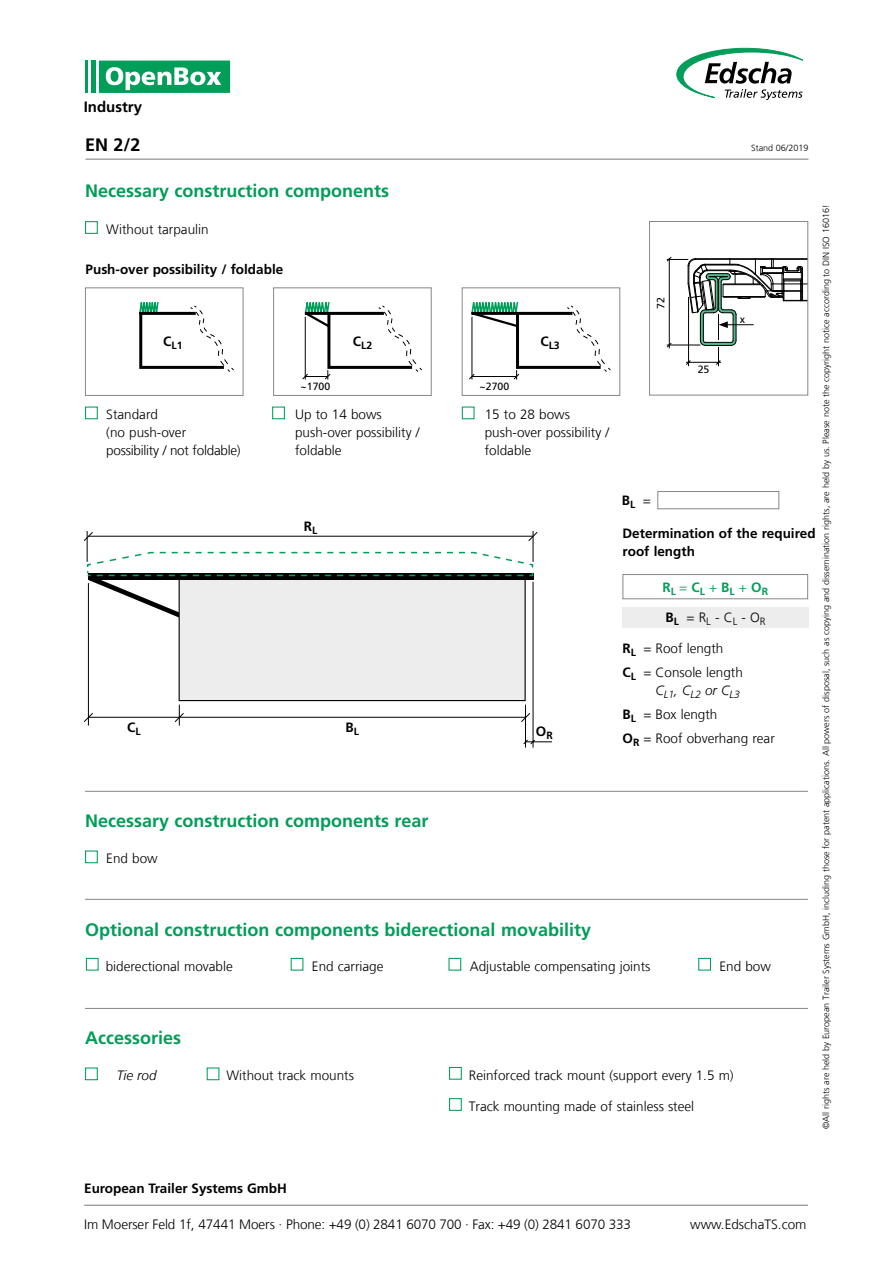
<style>
.page{position:relative;width:893px;height:1263px;background:#fff}
.page>*{position:absolute;margin:0;border:0;box-sizing:border-box;transform-origin:0 0}
.t1{font:700 18px "Frutiger LT Com";color:#009e59}
.t2{font:700 18px "Frutiger LT Com";color:#000}
.t3{font:700 15px "Frutiger LT Com";color:#000}
.t4{font:300 13.5px/18px "Frutiger LT Com";color:#000}
.t5{font:700 13.5px/18px "Frutiger LT Com";color:#000}
.t6{font:300 13.5px/18px "Frutiger LT Com";letter-spacing:-.02em;color:#000}
.t7{font:700 13.5px "Frutiger LT Com";color:#009e59}
.t8{font:italic 300 13.5px "Frutiger LT Com";color:#000}
.t9{font:10.5px "Frutiger LT Com";color:#000}
.t10{font:700 10.5px "Frutiger LT Com";color:#000}
.t11{font:300 9px "Frutiger LT Com";color:#000}
.s1{font-weight:300}
.s2{font-weight:700}
.s3{font-style:italic}
</style>
<div class="page">
<div style="left:462px;top:287px;width:158px;height:109px;border:1px solid #878787"></div>
<div style="left:273px;top:287px;width:159px;height:109px;border:1px solid #878787"></div>
<svg style="left:676px;top:47px;width:127px;height:53px"></svg>
<hr style="left:86px;top:159px;width:722px;height:1px;background:#878787">
<div style="left:99px;top:61px;width:131px;height:32px;background:#009e59"></div>
<hr style="left:85px;top:61px;width:3px;height:32px;background:#009e59">
<div style="left:91px;top:61px;width:5px;height:32px;background:#009e59"></div>
<svg style="left:106px;top:67px;width:115px;height:23px"></svg>
<div style="left:649px;top:221px;width:159px;height:174px;border:1px solid #878787"></div>
<svg style="left:666px;top:256px;width:142px;height:110px"></svg>
<div style="left:449px;top:1067px;width:13px;height:13px;border:1px solid #009e59"></div>
<div style="left:207px;top:1067px;width:12px;height:13px;border:1px solid #009e59"></div>
<div style="left:86px;top:958px;width:13px;height:13px;border:1px solid #009e59"></div>
<div style="left:85px;top:1067px;width:13px;height:13px;border:1px solid #009e59"></div>
<div style="left:85px;top:221px;width:13px;height:13px;border:1px solid #009e59"></div>
<hr style="left:85px;top:791px;width:723px;height:1px;background:#878787">
<div style="left:85px;top:850px;width:13px;height:13px;border:1px solid #009e59"></div>
<hr style="left:85px;top:899px;width:723px;height:1px;background:#878787">
<div style="left:291px;top:958px;width:12px;height:13px;border:1px solid #009e59"></div>
<div style="left:448px;top:958px;width:13px;height:13px;border:1px solid #009e59"></div>
<hr style="left:85px;top:1008px;width:723px;height:1px;background:#878787">
<div style="left:85px;top:287px;width:158px;height:109px;border:1px solid #878787"></div>
<svg style="left:139px;top:301px;width:95px;height:71px"></svg>
<div style="left:85px;top:406px;width:13px;height:13px;border:1px solid #009e59"></div>
<div style="left:272px;top:406px;width:13px;height:13px;border:1px solid #009e59"></div>
<div style="left:462px;top:406px;width:13px;height:13px;border:1px solid #009e59"></div>
<div style="left:698px;top:958px;width:13px;height:13px;border:1px solid #009e59"></div>
<div style="left:449px;top:1098px;width:13px;height:13px;border:1px solid #009e59"></div>
<svg style="left:302px;top:301px;width:120px;height:79px"></svg>
<svg style="left:469px;top:301px;width:142px;height:79px"></svg>
<div style="left:622px;top:607px;width:187px;height:21px;background:#ededed"></div>
<div style="left:622px;top:574px;width:186px;height:25px;border:1px solid #878787"></div>
<div style="left:657px;top:491px;width:122px;height:18px;border:1px solid #878787"></div>
<div style="left:179px;top:574px;width:346px;height:126px;background:#ededed"></div>
<div style="left:179px;top:573px;width:347px;height:128px;border:1px solid #000"></div>
<svg style="left:86px;top:551px;width:448px;height:68px"></svg>
<hr style="left:88px;top:717px;width:437px;height:1px;background:#000">
<svg style="left:521px;top:713px;width:9px;height:9px"></svg>
<hr style="left:525px;top:705px;width:1px;height:42px;background:#000">
<hr style="left:88px;top:583px;width:1px;height:142px;background:#000">
<svg style="left:174px;top:705px;width:10px;height:20px"></svg>
<svg style="left:84px;top:713px;width:9px;height:9px"></svg>
<hr style="left:533px;top:531px;width:1px;height:31px;background:#000">
<hr style="left:87px;top:531px;width:1px;height:31px;background:#000">
<hr style="left:88px;top:536px;width:445px;height:1px;background:#000">
<svg style="left:528px;top:532px;width:10px;height:9px"></svg>
<svg style="left:84px;top:532px;width:9px;height:9px"></svg>
<hr style="left:533px;top:582px;width:1px;height:165px;background:#000">
<svg style="left:523px;top:739px;width:29px;height:5px"></svg>
<hr style="left:84px;top:1205px;width:724px;height:1px;background:#878787">
<p class="t3" style="left:84px;top:98px;width:60px">Industry</p>
<h1 class="t2" style="left:85px;top:134px;width:57px">EN 2/2</h1>
<p class="t11" style="left:751px;top:142px;width:59px">Stand 06/2019</p>
<h1 class="t1" style="left:85px;top:180px;width:305px">Necessary construction components</h1>
<p class="t11" style="left:821px;top:1129px;width:926px;rotate:-90deg">©All rights are held by European Trailer Systems GmbH, including those for patent applications. All powers of disposal, such as copying and dissemination rights, are held by us. Please note the copyright notice according to DIN ISO 16016!</p>
<p class="t4" style="left:106px;top:220px;width:104px">Without tarpaulin</p>
<p class="t5" style="left:86px;top:261px;width:199px">Push-over possibility / foldable</p>
<p class="t9" style="left:655px;top:309px;width:13px;rotate:-90deg">72</p>
<p class="t9" style="left:740px;top:313px;width:7px">x</p>
<p class="t10" style="left:163px;top:339px;width:21px"><sup>C</sup>L1</p>
<p class="t10" style="left:353px;top:339px;width:21px"><sup>C</sup>L2</p>
<p class="t10" style="left:540px;top:339px;width:21px"><sup>C</sup>L3</p>
<p class="t9" style="left:301px;top:380px;width:31px">~1700</p>
<p class="t9" style="left:698px;top:363px;width:13px">25</p>
<p class="t9" style="left:480px;top:380px;width:31px">~2700</p>
<p class="t6" style="left:106px;top:406px;width:136px">Standard<br>(no push-over possibility / not foldable)</p>
<p class="t4" style="left:295px;top:406px;width:126px">Up to 14 bows push-over possibility / foldable</p>
<p class="t4" style="left:485px;top:406px;width:126px">15 to 28 bows push-over possibility / foldable</p>
<p class="t5" style="left:622px;top:492px;width:31px">B<sub>L</sub> <span class="s1">=</span></p>
<p class="t5" style="left:304px;top:517px;width:15px">R<sub>L</sub></p>
<p class="t5" style="left:622px;top:524px;width:195px">Determination of the required roof length</p>
<p class="t7" style="left:662px;top:579px;width:107px">R<sub>L</sub> <span class="s1">=</span> C<sub>L</sub> <span class="s1">+</span> B<sub>L</sub> <span class="s1">+</span> O<sub>R</sub></p>
<p class="t4" style="left:665px;top:609px;width:102px"><span class="s2">B</span><sub>L</sub> = R<sub>L</sub> - C<sub>L</sub> - O<sub>R</sub></p>
<p class="t4" style="left:622px;top:636px;width:122px;line-height:24px"><span class="s2">R</span><sub>L</sub> = Roof length<br><span class="s2">C</span><sub>L</sub> = Console length</p>
<p class="t4" style="left:622px;top:678px;width:154px;line-height:24px;text-indent:33px"><span class="s3">C</span><sub>L1</sub><span class="s3">, C</span><sub>L2</sub> <span class="s3">or C</span><sub>L3<br></sub><span class="s2">B</span><sub>L</sub> = Box length<br><span class="s2">O</span><sub>R</sub> = Roof obverhang rear</p>
<p class="t5" style="left:127px;top:718px;width:15px">C<sub>L</sub></p>
<p class="t5" style="left:346px;top:718px;width:15px">B<sub>L</sub></p>
<p class="t5" style="left:536px;top:722px;width:18px">O<sub>R</sub></p>
<h1 class="t1" style="left:85px;top:810px;width:345px">Necessary construction components rear</h1>
<p class="t4" style="left:106px;top:850px;width:53px">End bow</p>
<h1 class="t1" style="left:85px;top:919px;width:508px">Optional construction components biderectional movability</h1>
<p class="t4" style="left:312px;top:957px;width:73px">End carriage</p>
<p class="t4" style="left:470px;top:957px;width:182px">Adjustable compensating joints</p>
<p class="t4" style="left:106px;top:957px;width:129px">biderectional movable</p>
<p class="t4" style="left:719px;top:957px;width:53px">End bow</p>
<h1 class="t1" style="left:85px;top:1027px;width:97px">Accessories</h1>
<p class="t4" style="left:226px;top:1067px;width:129px">Without track mounts</p>
<p class="t4" style="left:469px;top:1066px;width:266px">Reinforced track mount (support every 1.5 m)</p>
<p class="t8" style="left:117px;top:1067px;width:41px">Tie rod</p>
<p class="t4" style="left:469px;top:1097px;width:227px">Track mounting made of stainless steel</p>
<p class="t5" style="left:84px;top:1179px;width:204px">European Trailer Systems GmbH</p>
<p class="t4" style="left:84px;top:1215px;width:548px">Im Moerser Feld 1f, 47441 Moers · Phone: +49 (0) 2841 6070 700 · Fax: +49 (0) 2841 6070 333</p>
<p class="t4" style="left:690px;top:1215px;width:118px">www.EdschaTS.com</p>
</div>
